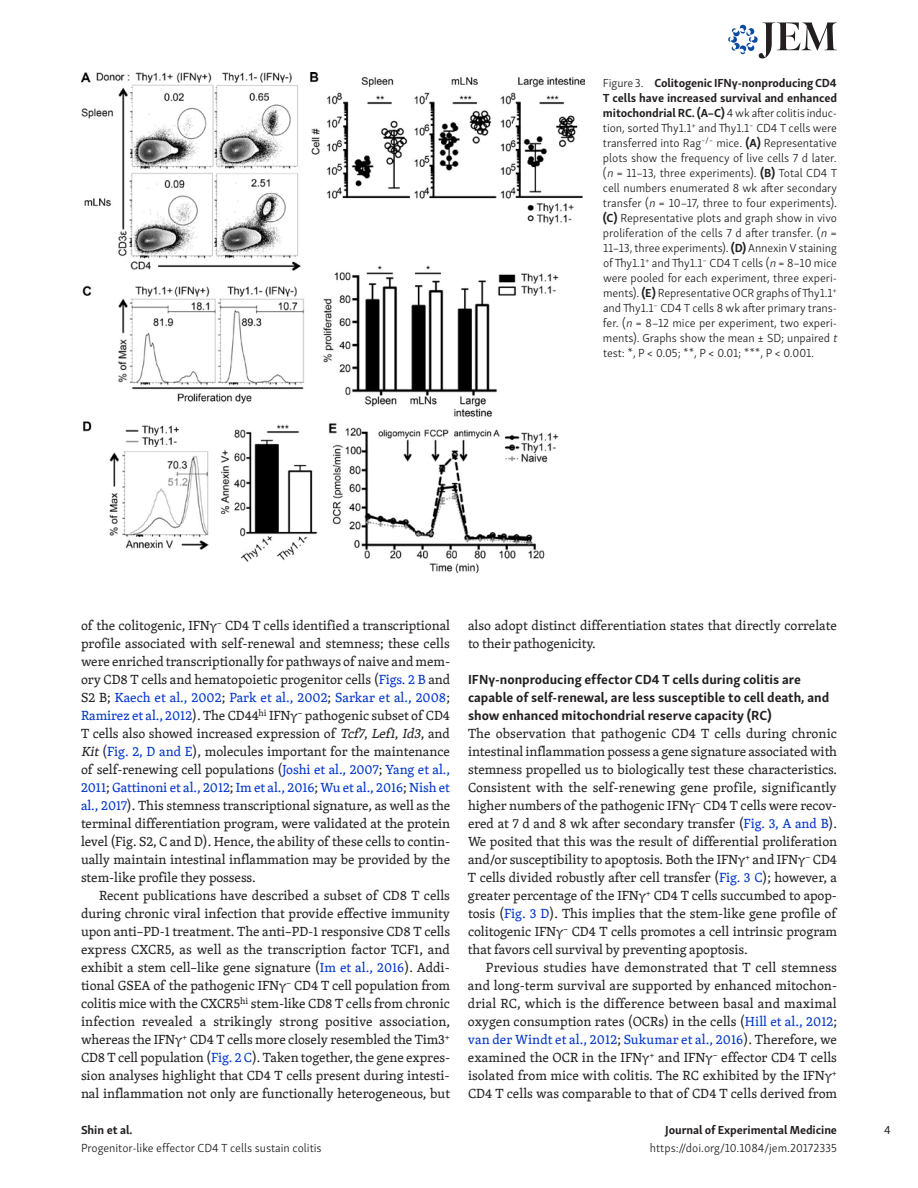
<style>
.page{position:relative;width:918px;height:1188px;background:#fff}
.page>*{position:absolute;margin:0;border:0;box-sizing:border-box;transform-origin:0 0}
.t1{font:13.5px/18px "Skolar PE";letter-spacing:-.005em;color:#231f20;text-align:justify}
.t2{font:700 13.5px/18px "Skolar Sans PE";color:#231f20}
.t3{font:300 12px/15px "Skolar Sans PE";letter-spacing:-.005em;color:#231f20}
.t4{font:700 12px "Skolar Sans PE";letter-spacing:-.005em;color:#231f20}
.t5{font:12px "Skolar Sans PE";color:#231f20}
.s1{font-weight:700}
.s2{font-style:italic}
.s3{color:#0034c9}
</style>
<div class="page">
<svg style="left:728px;top:23px;width:109px;height:35px"></svg>
<img style="left:81px;top:72px;width:504px;height:501px">
<p class="t3" style="left:603px;top:75px;width:238px">Figure 3. <span class="s1">Colitogenic IFNγ-nonproducing CD4<br>T cells have increased survival and enhanced mitochondrial RC. (A–C)</span> 4 wk after colitis induc&shy;tion, sorted Thy1.1<sup>+</sup> and Thy1.1<sup>−</sup> CD4 T cells were transferred into Rag<sup>−/−</sup> mice. <span class="s1">(A)</span> Representative plots show the frequency of live cells 7 d later. (<span class="s2">n</span> = 11–13, three experiments). <span class="s1">(B)</span> Total CD4 T cell numbers enumerated 8 wk after secondary transfer (<span class="s2">n</span> = 10–17, three to four experiments). <span class="s1">(C)</span> Representative plots and graph show in vivo proliferation of the cells 7 d after transfer. (<span class="s2">n</span> = 11–13, three experiments). <span class="s1">(D)</span> Annexin V staining of Thy1.1<sup>+</sup> and Thy1.1<sup>−</sup> CD4 T cells (<span class="s2">n</span> = 8–10 mice were pooled for each experiment, three experi&shy;ments). <span class="s1">(E)</span> Representative OCR graphs of Thy1.1<sup>+ </sup>and Thy1.1<sup>−</sup> CD4 T cells 8 wk after primary trans&shy;fer. (<span class="s2">n</span> = 8–12 mice per experiment, two experi&shy;ments). Graphs show the mean ± SD; unpaired <span class="s2">t </span>test: *, P &lt; 0.05; **, P &lt; 0.01; ***, P &lt; 0.001.</p>
<p class="t1" style="left:81px;top:616px;width:371px">of the colitogenic, IFNγ<sup>−</sup> CD4 T cells identified a transcriptional profile associated with self-renewal and stemness; these cells were enriched transcriptionally for pathways of naive and mem&shy;ory CD8 T cells and hematopoietic progenitor cells (<span class="s3">Figs. 2 B</span> and S2 B; <span class="s3">Kaech et al., 2002</span>; <span class="s3">Park et al., 2002</span>; <span class="s3">Sarkar et al., 2008</span>; <span class="s3">Ramirez et al., 2012</span>). The CD44<sup>hi</sup> IFNγ<sup>−</sup> pathogenic subset of CD4<br>T cells also showed increased expression of <span class="s2">Tcf7</span>, <span class="s2">Lef1</span>, <span class="s2">Id3</span>, and <span class="s2">Kit</span>(<span class="s3">Fig. 2, D and E</span>), molecules important for the maintenance of self-renewing cell populations (<span class="s3">Joshi et al., 2007</span>; <span class="s3">Yang et al., 2011</span>; <span class="s3">Gattinoni et al., 2012</span>; <span class="s3">Im et al., 2016</span>; <span class="s3">Wu et al., 2016</span>; <span class="s3">Nish et al., 2017</span>). This stemness transcriptional signature, as well as the terminal differentiation program, were validated at the protein level (Fig. S2, C and D). Hence, the ability of these cells to contin&shy;ually maintain intestinal inflammation may be provided by the stem-like profile they possess.</p>
<p class="t1" style="left:81px;top:886px;width:371px;text-indent:18px">Recent publications have described a subset of CD8 T cells during chronic viral infection that provide effective immunity upon anti–PD-1 treatment. The anti–PD-1 responsive CD8 T cells express CXCR5, as well as the transcription factor TCF1, and exhibit a stem cell–like gene signature (<span class="s3">Im et al., 2016</span>). Addi&shy;tional GSEA of the pathogenic IFNγ<sup>−</sup> CD4 T cell population from colitis mice with the CXCR5<sup>hi</sup> stem-like CD8 T cells from chronic infection revealed a strikingly strong positive association, whereas the IFNγ<sup>+</sup> CD4 T cells more closely resembled the Tim3<sup>+ </sup>CD8 T cell population (<span class="s3">Fig. 2 C</span>). Taken together, the gene expres&shy;sion analyses highlight that CD4 T cells present during intesti&shy;nal inflammation not only are functionally heterogeneous, but</p>
<p class="t4" style="left:81px;top:1120px;width:53px">Shin et al.</p>
<p class="t3" style="left:81px;top:1140px;width:242px">Progenitor-like effector CD4 T cells sustain colitis</p>
<p class="t1" style="left:468px;top:616px;width:370px">also adopt distinct differentiation states that directly correlate to their pathogenicity.</p>
<p class="t2" style="left:468px;top:669px;width:363px">IFNγ-nonproducing effector CD4 T cells during colitis are capable of self-renewal, are less susceptible to cell death, and show enhanced mitochondrial reserve capacity (RC)</p>
<p class="t1" style="left:468px;top:724px;width:371px">The observation that pathogenic CD4 T cells during chronic intestinal inflammation possess a gene signature associated with stemness propelled us to biologically test these characteristics.<br>Consistent with the self-renewing gene profile, significantly higher numbers of the pathogenic IFNγ<sup>−</sup> CD4 T cells were recov&shy;ered at 7 d and 8 wk after secondary transfer (<span class="s3">Fig. 3, A and B</span>).<br>We posited that this was the result of differential proliferation and/or susceptibility to apoptosis. Both the IFNγ<sup>+</sup> and IFNγ<sup>−</sup> CD4<br>T cells divided robustly after cell transfer (<span class="s3">Fig. 3 C</span>); however, a greater percentage of the IFNγ<sup>+</sup> CD4 T cells succumbed to apop&shy;tosis (<span class="s3">Fig. 3 D</span>). This implies that the stem-like gene profile of colitogenic IFNγ<sup>−</sup> CD4 T cells promotes a cell intrinsic program that favors cell survival by preventing apoptosis.</p>
<p class="t1" style="left:468px;top:958px;width:371px;text-indent:18px">Previous studies have demonstrated that T cell stemness and long-term survival are supported by enhanced mitochon&shy;drial RC, which is the difference between basal and maximal oxygen consumption rates (OCRs) in the cells (<span class="s3">Hill et al., 2012</span>; <span class="s3">van der Windt et al., 2012</span>; <span class="s3">Sukumar et al., 2016</span>). Therefore, we examined the OCR in the IFNγ<sup>+</sup> and IFNγ<sup>−</sup> effector CD4 T cells isolated from mice with colitis. The RC exhibited by the IFNγ<sup>+ </sup>CD4 T cells was comparable to that of CD4 T cells derived from</p>
<p class="t4" style="left:665px;top:1120px;width:173px">Journal of Experimental Medicine</p>
<p class="t3" style="left:650px;top:1140px;width:189px">https://doi.org/10.1084/jem.20172335</p>
<p class="t5" style="left:884px;top:1121px;width:8px">4</p>
</div>
